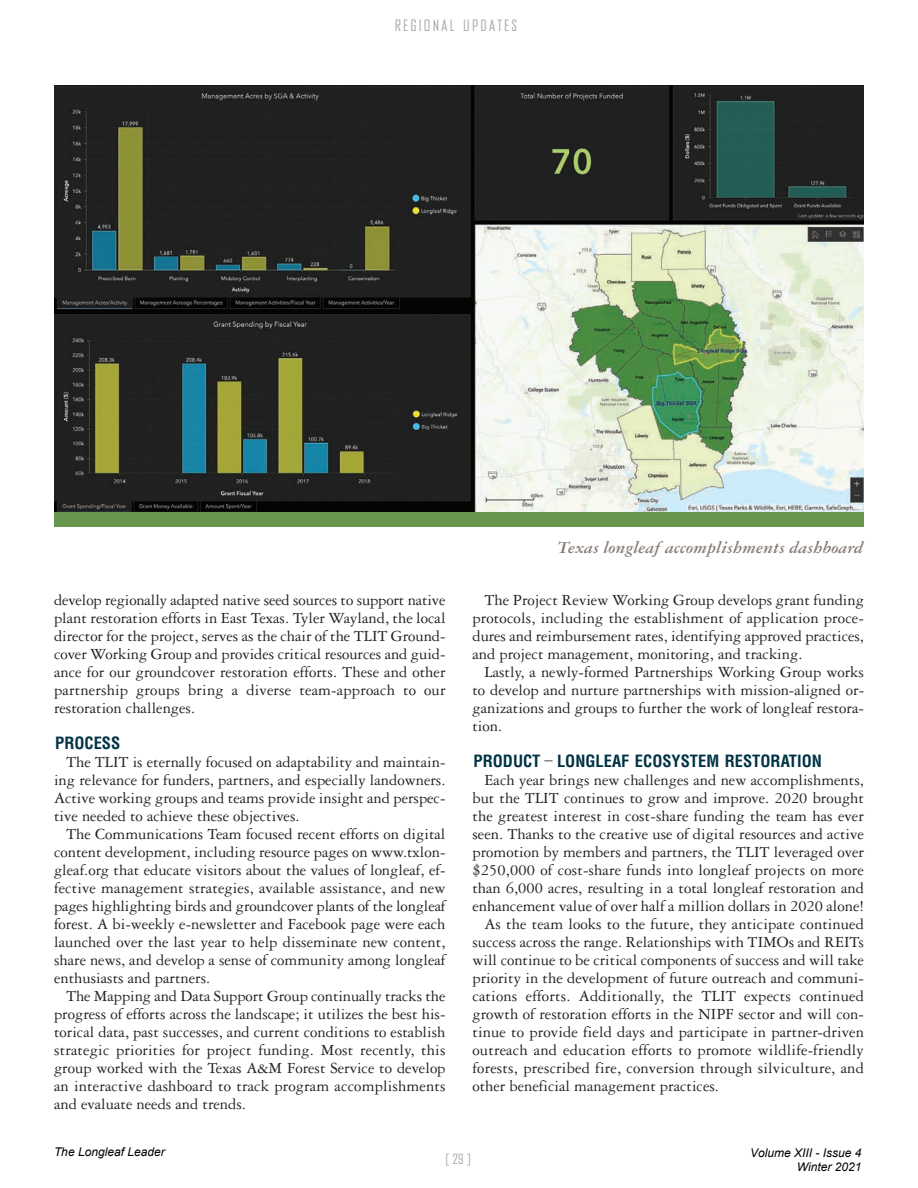
<style>
.page{position:relative;width:918px;height:1188px;background:#fff}
.page>*{position:absolute;margin:0;border:0;box-sizing:border-box;transform-origin:0 0}
.t1{font:italic 700 18px "Garamond Three";color:#867b76}
.t2{font:16.5px/18px "Garamond Three";color:#231f20;text-align:justify}
.t3{font:700 condensed 16.5px "Helvetica";color:#003245}
.t4{font:15px "Bureau Agency";letter-spacing:.15em;color:#afa9a6}
.t5{font:13.5px "Bureau Agency";color:#afa9a6}
.t6{font:italic 12px/14.4px "Arial";color:#000;text-align:right}
</style>
<div class="page">
<img style="left:54px;top:85px;width:810px;height:427px">
<div style="left:54px;top:512px;width:810px;height:14px;background:#67964f"></div>
<p class="t4" style="left:395px;top:19px;width:124px">REGIONAL UPDATES</p>
<p class="t1" style="left:558px;top:542px;width:307px">Texas longleaf accomplishments dashboard</p>
<p class="t2" style="left:54px;top:593px;width:393px">develop regionally adapted native seed sources to support native plant restoration efforts in East Texas. Tyler Wayland, the local director for the project, serves as the chair of the TLIT Ground&shy;cover Working Group and provides critical resources and guid&shy;ance for our groundcover restoration efforts. These and other partnership groups bring a diverse team-approach to our restoration challenges.</p>
<p class="t3" style="left:55px;top:737px;width:67px">PROCESS</p>
<p class="t2" style="left:54px;top:755px;width:393px;text-indent:12px">The TLIT is eternally focused on adaptability and maintain&shy;ing relevance for funders, partners, and especially landowners.<br>Active working groups and teams provide insight and perspec&shy;tive needed to achieve these objectives.</p>
<p class="t2" style="left:54px;top:827px;width:393px;text-indent:12px">The Communications Team focused recent efforts on digital content development, including resource pages on www.txlon&shy;gleaf.org that educate visitors about the values of longleaf, ef&shy;fective management strategies, available assistance, and new pages highlighting birds and groundcover plants of the longleaf forest. A bi-weekly e-newsletter and Facebook page were each launched over the last year to help disseminate new content, share news, and develop a sense of community among longleaf enthusiasts and partners.</p>
<p class="t2" style="left:54px;top:989px;width:393px;text-indent:12px">The Mapping and Data Support Group continually tracks the progress of efforts across the landscape; it utilizes the best his&shy;torical data, past successes, and current conditions to establish strategic priorities for project funding. Most recently, this group worked with the Texas A&amp;M Forest Service to develop an interactive dashboard to track program accomplishments and evaluate needs and trends.</p>
<p class="t2" style="left:473px;top:593px;width:393px;text-indent:12px">The Project Review Working Group develops grant funding protocols, including the establishment of application proce&shy;dures and reimbursement rates, identifying approved practices, and project management, monitoring, and tracking.</p>
<p class="t2" style="left:473px;top:665px;width:393px;text-indent:12px">Lastly, a newly-formed Partnerships Working Group works to develop and nurture partnerships with mission-aligned or&shy;ganizations and groups to further the work of longleaf restora&shy;tion.</p>
<p class="t3" style="left:474px;top:755px;width:350px">PRODUCT <sup>–</sup> LONGLEAF ECOSYSTEM RESTORATION</p>
<p class="t2" style="left:472px;top:773px;width:393px;text-indent:12px">Each year brings new challenges and new accomplishments, but the TLIT continues to grow and improve. 2020 brought the greatest interest in cost-share funding the team has ever seen. Thanks to the creative use of digital resources and active promotion by members and partners, the TLIT leveraged over $250,000 of cost-share funds into longleaf projects on more than 6,000 acres, resulting in a total longleaf restoration and enhancement value of over half a million dollars in 2020 alone!</p>
<p class="t2" style="left:472px;top:917px;width:393px;text-indent:12px">As the team looks to the future, they anticipate continued success across the range. Relationships with TIMOs and REITs will continue to be critical components of success and will take priority in the development of future outreach and communi&shy;cations efforts. Additionally, the TLIT expects continued growth of restoration efforts in the NIPF sector and will con&shy;tinue to provide field days and participate in partner-driven outreach and education efforts to promote wildlife-friendly forests, prescribed fire, conversion through silviculture, and other beneficial management practices.</p>
<p class="t6" style="left:54px;top:1144px;width:112px">The Longleaf Leader</p>
<p class="t6" style="left:750px;top:1146px;width:113px">Volume XIII - Issue 4<br>Winter 2021</p>
<p class="t5" style="left:446px;top:1154px;width:27px">[ 29 ]</p>
</div>
